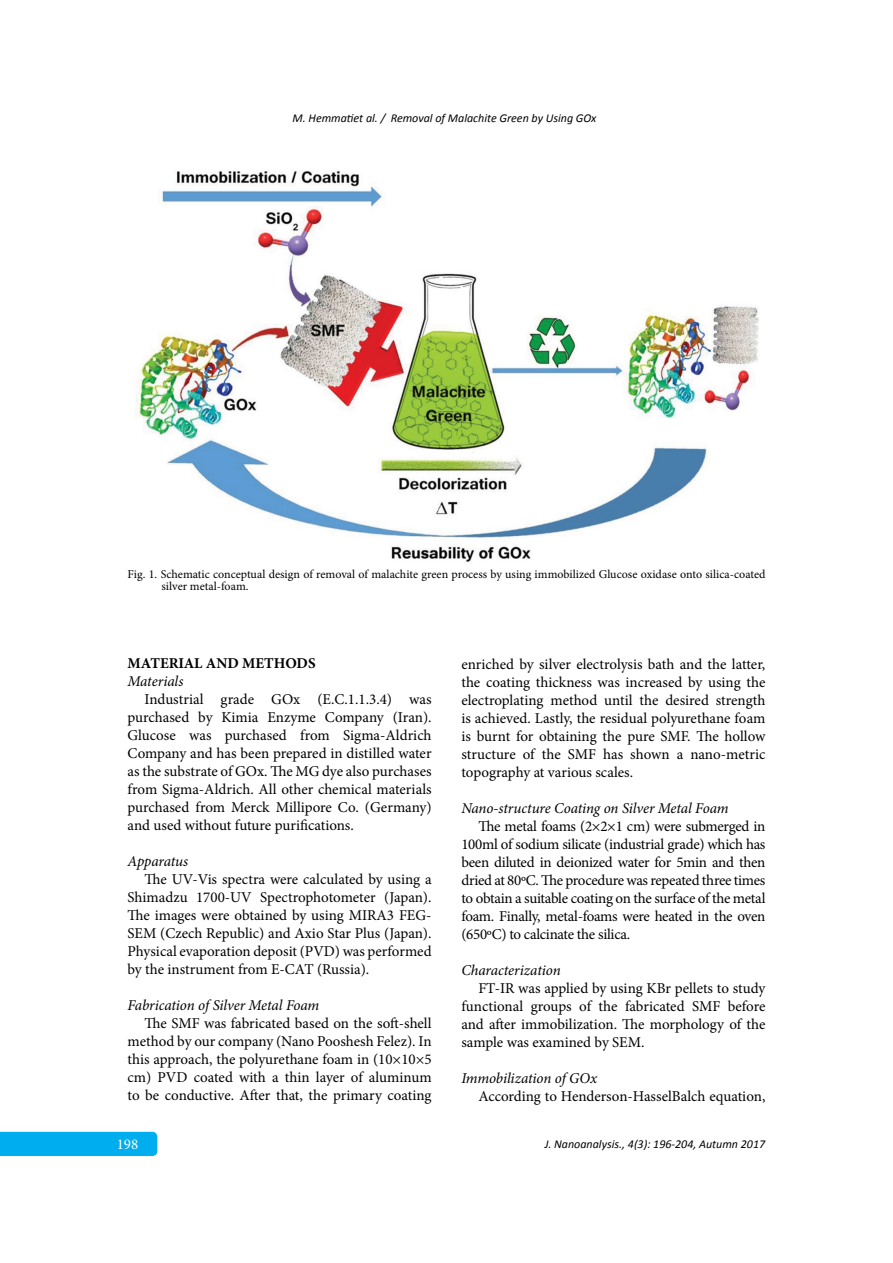
<style>
.page{position:relative;width:893px;height:1263px;background:#fff}
.page>*{position:absolute;margin:0;border:0;box-sizing:border-box;transform-origin:0 0}
.t1{font:15px/18px "Minion Pro";letter-spacing:-.005em;color:#000;text-align:justify}
.t2{font:italic 15px "Minion Pro";letter-spacing:-.01em;color:#000}
.t3{font:700 15px "Minion Pro";color:#000}
.t4{font:15px "Minion Pro";color:#fff}
.t5{font:12px/12px "Minion Pro";color:#000}
.t6{font:italic 12px "Calibri";color:#000}
</style>
<div class="page">
<div style="left:0;top:1132px;width:157px;height:24px;background:#00aeef"></div>
<img style="left:136px;top:171px;width:623px;height:391px">
<p class="t6" style="left:293px;top:110px;width:305px">M. Hemmatiet al. / Removal of Malachite Green by Using GOx</p>
<p class="t5" style="left:162px;top:569px;width:605px;text-indent:-34px">Fig. 1. Schematic conceptual design of removal of malachite green process by using immobilized Glucose oxidase onto silica-coated silver metal-foam.</p>
<p class="t3" style="left:128px;top:652px;width:190px">MATERIAL AND METHODS</p>
<p class="t2" style="left:128px;top:671px;width:57px">Materials</p>
<p class="t1" style="left:128px;top:690px;width:306px;text-indent:17px">Industrial grade GOx (E.C.1.1.3.4) was purchased by Kimia Enzyme Company (Iran).<br>Glucose was purchased from Sigma-Aldrich Company and has been prepared in distilled water as the substrate of GOx. The MG dye also purchases from Sigma-Aldrich. All other chemical materials purchased from Merck Millipore Co. (Germany) and used without future purifications.</p>
<p class="t2" style="left:128px;top:851px;width:62px">Apparatus</p>
<p class="t1" style="left:128px;top:870px;width:306px;text-indent:17px">The UV-Vis spectra were calculated by using a Shimadzu 1700-UV Spectrophotometer (Japan).<br>The images were obtained by using MIRA3 FEG-SEM (Czech Republic) and Axio Star Plus (Japan).<br>Physical evaporation deposit (PVD) was performed by the instrument from E-CAT (Russia).</p>
<p class="t2" style="left:128px;top:995px;width:193px">Fabrication of Silver Metal Foam</p>
<p class="t1" style="left:128px;top:1014px;width:306px;text-indent:17px">The SMF was fabricated based on the soft-shell method by our company (Nano Pooshesh Felez). In this approach, the polyurethane foam in (10×10×5 cm) PVD coated with a thin layer of aluminum to be conductive. After that, the primary coating</p>
<p class="t4" style="left:117px;top:1134px;width:23px">198</p>
<p class="t1" style="left:461px;top:655px;width:306px">enriched by silver electrolysis bath and the latter, the coating thickness was increased by using the electroplating method until the desired strength is achieved. Lastly, the residual polyurethane foam is burnt for obtaining the pure SMF. The hollow structure of the SMF has shown a nano-metric topography at various scales.</p>
<p class="t2" style="left:461px;top:798px;width:269px">Nano-structure Coating on Silver Metal Foam</p>
<p class="t1" style="left:461px;top:817px;width:306px;text-indent:17px">The metal foams (2×2×1 cm) were submerged in 100ml of sodium silicate (industrial grade) which has been diluted in deionized water for 5min and then dried at 80ºC. The procedure was repeated three times to obtain a suitable coating on the surface of the metal foam. Finally, metal-foams were heated in the oven (650ºC) to calcinate the silica.</p>
<p class="t2" style="left:461px;top:960px;width:101px">Characterization</p>
<p class="t1" style="left:461px;top:979px;width:306px;text-indent:17px">FT-IR was applied by using KBr pellets to study functional groups of the fabricated SMF before and after immobilization. The morphology of the sample was examined by SEM.</p>
<p class="t2" style="left:461px;top:1068px;width:137px">Immobilization of GOx</p>
<p class="t1" style="left:478px;top:1087px;width:289px">According to Henderson-HasselBalch equation,</p>
<p class="t6" style="left:545px;top:1136px;width:222px">J. Nanoanalysis., 4(3): 196-204, Autumn 2017</p>
</div>
